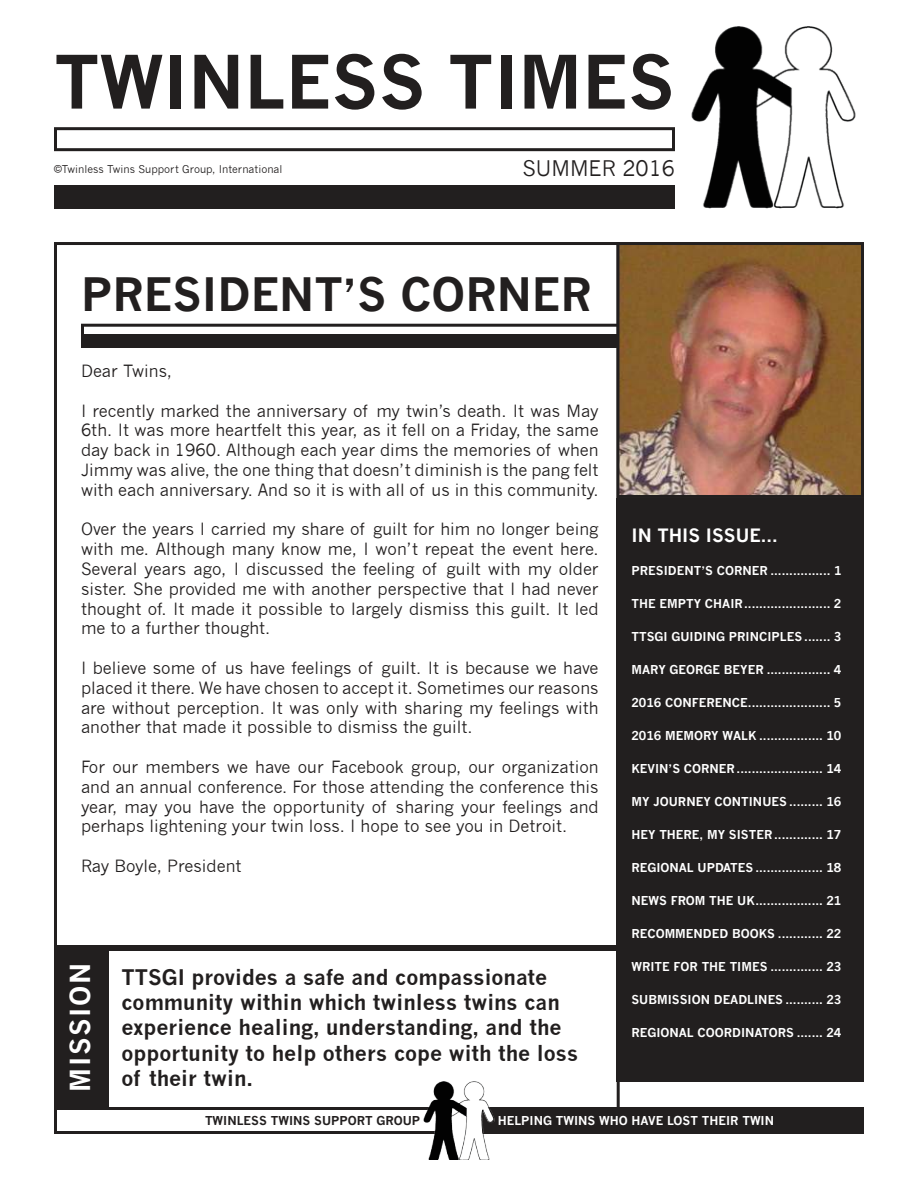
<style>
.page{position:relative;width:918px;height:1188px;background:#fff}
.page>*{position:absolute;margin:0;border:0;box-sizing:border-box;transform-origin:0 0}
.t1{font:700 72px "News Gothic";color:#221f1f}
.t2{font:700 45px "News Gothic";color:#221f1f}
.t3{font:700 27px "News Gothic";letter-spacing:.06em;color:#fff}
.t4{font:700 21px/25.2px "News Gothic";color:#221f1f}
.t5{font:21px "News Gothic";color:#221f1f}
.t6{font:700 18px "News Gothic";color:#fff}
.t7{font:16.5px/19.8px "News Gothic";color:#221f1f;text-align:justify}
.t8{font:700 12px "News Gothic";color:#fff}
.t9{font:700 12px "News Gothic";color:#221f1f}
.t10{font:10.5px "News Gothic";color:#221f1f}
</style>
<div class="page">
<svg style="left:54px;top:242px;width:567px;height:865px"></svg>
<div style="left:617px;top:498px;width:247px;height:583px;background:#221f1f"></div>
<div style="left:473px;top:1107px;width:391px;height:27px;background:#221f1f"></div>
<div style="left:54px;top:1107px;width:392px;height:27px;border:3px solid #221f1f"></div>
<img style="left:691px;top:27px;width:165px;height:182px">
<div style="left:54px;top:127px;width:621px;height:24px;border:3px solid #221f1f"></div>
<div style="left:54px;top:185px;width:621px;height:24px;background:#221f1f"></div>
<img style="left:420px;top:1081px;width:78px;height:79px">
<div style="left:81px;top:324px;width:594px;height:13px;border:3px solid #221f1f"></div>
<div style="left:81px;top:334px;width:594px;height:14px;background:#221f1f"></div>
<img style="left:620px;top:246px;width:240px;height:248px">
<div style="left:616px;top:242px;width:248px;height:256px;border:3px solid #221f1f"></div>
<div style="left:54px;top:948px;width:54px;height:159px;background:#221f1f"></div>
<div style="left:54px;top:945px;width:566px;height:6px;background:#221f1f"></div>
<h1 class="t1" style="left:54px;top:38px;width:623px">TWINLESS TIMES</h1>
<p class="t10" style="left:54px;top:163px;width:230px">©Twinless Twins Support Group, International</p>
<p class="t5" style="left:522px;top:157px;width:154px">SUMMER 2016</p>
<h2 class="t2" style="left:81px;top:267px;width:512px">PRESIDENT’S CORNER</h2>
<p class="t7" style="left:81px;top:361px;width:93px">Dear Twins,</p>
<p class="t7" style="left:81px;top:401px;width:519px">I recently marked the anniversary of my twin’s death. It was May 6th. It was more heartfelt this year, as it fell on a Friday, the same day back in 1960. Although each year dims the memories of when Jimmy was alive, the one thing that doesn’t diminish is the pang felt with each anniversary. And so it is with all of us in this community.</p>
<p class="t7" style="left:81px;top:520px;width:519px">Over the years I carried my share of guilt for him no longer being with me. Although many know me, I won’t repeat the event here.<br>Several years ago, I discussed the feeling of guilt with my older sister. She provided me with another perspective that I had never thought of. It made it possible to largely dismiss this guilt. It led me to a further thought.</p>
<p class="t7" style="left:81px;top:658px;width:519px">I believe some of us have feelings of guilt. It is because we have placed it there. We have chosen to accept it. Sometimes our reasons are without perception. It was only with sharing my feelings with another that made it possible to dismiss the guilt.</p>
<p class="t7" style="left:81px;top:757px;width:519px">For our members we have our Facebook group, our organization and an annual conference. For those attending the conference this year, may you have the opportunity of sharing your feelings and perhaps lightening your twin loss. I hope to see you in Detroit.</p>
<p class="t7" style="left:81px;top:856px;width:162px">Ray Boyle, President</p>
<h3 class="t3" style="left:64px;top:1092px;width:130px;rotate:-90deg">MISSION</h3>
<p class="t4" style="left:122px;top:964px;width:458px">TTSGI PROVIDES A SAFE AND COMPASSIONATE COMMUNITY WITHIN WHICH TWINLESS TWINS CAN EXPERIENCE HEALING, UNDERSTANDING, AND THE OPPORTUNITY TO HELP OTHERS COPE WITH THE LOSS</p>
<p class="t4" style="left:122px;top:1065px;width:133px">OF THEIR TWIN.</p>
<p class="t6" style="left:632px;top:524px;width:148px">IN THIS ISSUE...</p>
<p class="t8" style="left:632px;top:563px;width:212px">PRESIDENT’S CORNER ................ 1</p>
<p class="t8" style="left:632px;top:596px;width:211px">THE EMPTY CHAIR ....................... 2</p>
<p class="t8" style="left:631px;top:629px;width:212px">TTSGI GUIDING PRINCIPLES ....... 3</p>
<p class="t8" style="left:631px;top:662px;width:212px">MARY GEORGE BEYER ................. 4</p>
<p class="t8" style="left:631px;top:695px;width:212px">2016 CONFERENCE ...................... 5</p>
<p class="t8" style="left:631px;top:728px;width:211px">2016 MEMORY WALK ................. 10</p>
<p class="t8" style="left:631px;top:761px;width:212px">KEVIN’S CORNER ....................... 14</p>
<p class="t8" style="left:631px;top:794px;width:211px">MY JOURNEY CONTINUES ......... 16</p>
<p class="t8" style="left:631px;top:827px;width:211px">HEY THERE, MY SISTER ............. 17</p>
<p class="t8" style="left:631px;top:860px;width:212px">REGIONAL UPDATES .................. 18</p>
<p class="t8" style="left:631px;top:893px;width:212px">NEWS FROM THE UK .................. 21</p>
<p class="t8" style="left:631px;top:926px;width:212px">RECOMMENDED BOOKS ............ 22</p>
<p class="t8" style="left:631px;top:959px;width:211px">WRITE FOR THE TIMES .............. 23</p>
<p class="t8" style="left:631px;top:992px;width:212px">SUBMISSION DEADLINES .......... 23</p>
<p class="t8" style="left:631px;top:1025px;width:212px">REGIONAL COORDINATORS ....... 24</p>
<p class="t9" style="left:205px;top:1113px;width:217px">TWINLESS TWINS SUPPORT GROUP</p>
<p class="t8" style="left:498px;top:1113px;width:278px">HELPING TWINS WHO HAVE LOST THEIR TWIN</p>
</div>
